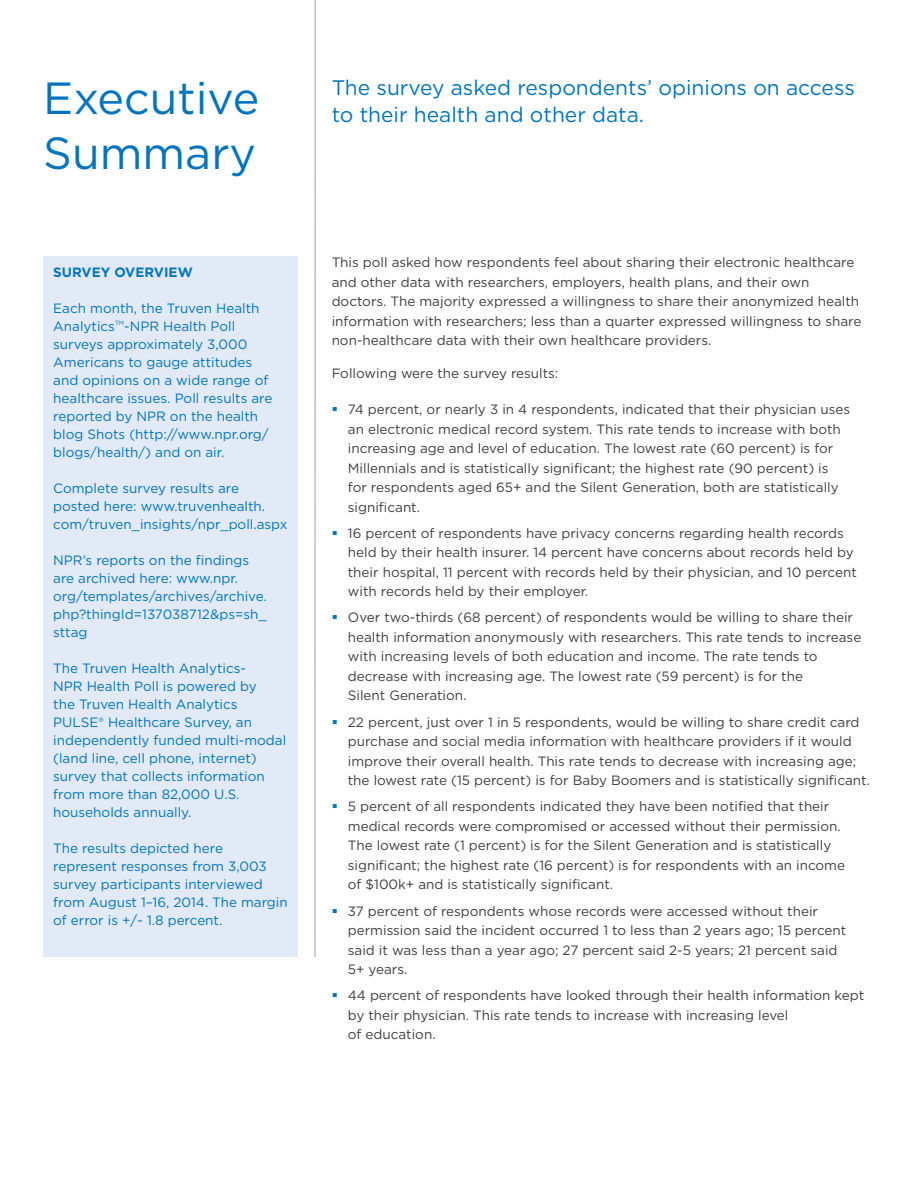
<style>
.page{position:relative;width:918px;height:1188px;background:#fff}
.page>*{position:absolute;margin:0;border:0;box-sizing:border-box;transform-origin:0 0}
.t1{font:45px/55.5px "Gotham";color:#0074be}
.t2{font:21px/27px "Gotham";color:#0074be}
.t3{font:13.5px/19.5px "Gotham";color:#3e3e3f}
.t4{font:13.5px/18px "Gotham";color:#0074be}
.t5{font:700 13.5px "Gotham";color:#0074be}
.s1{color:#0074be}
</style>
<div class="page">
<hr style="left:315px;top:0;width:1px;height:957px;background:#9d9fa2">
<div style="left:43px;top:256px;width:255px;height:701px;background:#e1eaf6"></div>
<h1 class="t1" style="left:43px;top:70px;width:218px">Executive<br>Summary</h1>
<p class="t5" style="left:53px;top:264px;width:141px">SURVEY OVERVIEW</p>
<p class="t4" style="left:53px;top:299px;width:221px">Each month, the Truven Health<br>Analytics<sup>TM</sup>-NPR Health Poll surveys approximately 3,000<br>Americans to gauge attitudes and opinions on a wide range of healthcare issues. Poll results are reported by NPR on the health blog Shots (http://www.npr.org/ blogs/health/) and on air.</p>
<p class="t4" style="left:53px;top:479px;width:236px">Complete survey results are posted here: www.truvenhealth. com/truven_insights/npr_poll.aspx</p>
<p class="t4" style="left:53px;top:551px;width:215px">NPR’s reports on the findings are archived here: www.npr. org/templates/archives/archive. php?thingId=137038712&amp;ps=sh_ sttag</p>
<p class="t4" style="left:53px;top:659px;width:235px">The Truven Health Analytics-<br>NPR Health Poll is powered by<br>the Truven Health Analytics<br>PULSE® Healthcare Survey, an independently funded multi-modal (land line, cell phone, internet) survey that collects information from more than 82,000 U.S. households annually.</p>
<p class="t4" style="left:53px;top:839px;width:236px">The results depicted here represent responses from 3,003 survey participants interviewed from August 1–16, 2014. The margin of error is +/- 1.8 percent.</p>
<h2 class="t2" style="left:332px;top:73px;width:525px">The survey asked respondents’ opinions on access to their health and other data.</h2>
<p class="t3" style="left:332px;top:252px;width:531px">This poll asked how respondents feel about sharing their electronic healthcare and other data with researchers, employers, health plans, and their own doctors. The majority expressed a willingness to share their anonymized health information with researchers; less than a quarter expressed willingness to share non-healthcare data with their own healthcare providers.</p>
<p class="t3" style="left:332px;top:363px;width:228px">Following were the survey results:</p>
<p class="t3" style="left:348px;top:399px;width:504px;text-indent:-16px"><span class="s1">▪</span> 74 percent, or nearly 3 in 4 respondents, indicated that their physician uses an electronic medical record system. This rate tends to increase with both increasing age and level of education. The lowest rate (60 percent) is for Millennials and is statistically significant; the highest rate (90 percent) is for respondents aged 65+ and the Silent Generation, both are statistically significant.</p>
<p class="t3" style="left:348px;top:523px;width:510px;text-indent:-16px"><span class="s1">▪</span> 16 percent of respondents have privacy concerns regarding health records held by their health insurer. 14 percent have concerns about records held by their hospital, 11 percent with records held by their physician, and 10 percent with records held by their employer.</p>
<p class="t3" style="left:348px;top:608px;width:515px;text-indent:-16px"><span class="s1">▪</span> Over two-thirds (68 percent) of respondents would be willing to share their health information anonymously with researchers. This rate tends to increase with increasing levels of both education and income. The rate tends to decrease with increasing age. The lowest rate (59 percent) is for the<br>Silent Generation.</p>
<p class="t3" style="left:348px;top:712px;width:524px;text-indent:-16px"><span class="s1">▪</span> 22 percent, just over 1 in 5 respondents, would be willing to share credit card purchase and social media information with healthcare providers if it would improve their overall health. This rate tends to decrease with increasing age; the lowest rate (15 percent) is for Baby Boomers and is statistically significant.</p>
<p class="t3" style="left:348px;top:797px;width:499px;text-indent:-16px"><span class="s1">▪</span> 5 percent of all respondents indicated they have been notified that their medical records were compromised or accessed without their permission.<br>The lowest rate (1 percent) is for the Silent Generation and is statistically significant; the highest rate (16 percent) is for respondents with an income of $100k+ and is statistically significant.</p>
<p class="t3" style="left:348px;top:901px;width:500px;text-indent:-16px"><span class="s1">▪</span> 37 percent of respondents whose records were accessed without their permission said the incident occurred 1 to less than 2 years ago; 15 percent said it was less than a year ago; 27 percent said 2-5 years; 21 percent said 5+ years.</p>
<p class="t3" style="left:348px;top:986px;width:518px;text-indent:-16px"><span class="s1">▪</span> 44 percent of respondents have looked through their health information kept by their physician. This rate tends to increase with increasing level<br>of education.</p>
</div>
